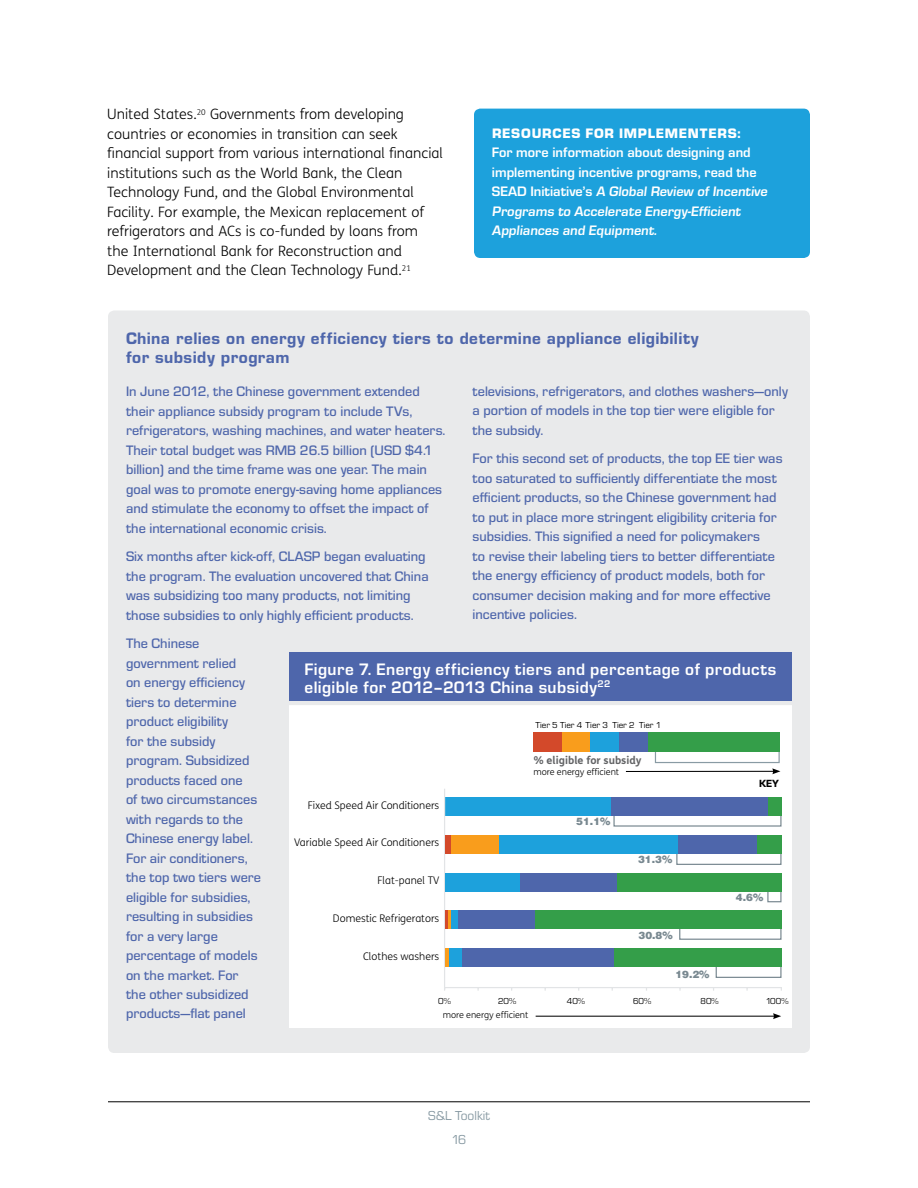
<style>
.page{position:relative;width:918px;height:1188px;background:#fff}
.page>*{position:absolute;margin:0;border:0;box-sizing:border-box;transform-origin:0 0}
.t1{font:700 17.25px/18px "Eurostile T";letter-spacing:.02em;color:#fff}
.t2{font:17.25px/19.5px "Eurostile T Heav";letter-spacing:.02em;color:#4e66ab}
.t3{font:500 14.25px/19.5px "Eurostile T";color:#4e66ab}
.t4{font:300 14.25px/19.5px "FS Me";color:#000}
.t5{font:700 14.25px/19.5px "Eurostile T";color:#fff}
.t6{font:14.25px "Eurostile T Blac";letter-spacing:.055em;color:#fff}
.t7{font:13.5px/23.7px "Eurostile T";letter-spacing:-.05em;color:#899ba4;text-align:center}
.t8{font:700 10.8px "FS Me";color:#636466}
.t9{font:10.8px "Eurostile T Heav";color:#000}
.t10{font:300 10.5px "FS Me";color:#000}
.t11{font:900 10.2px "Helvetica";color:#788890}
.t12{font:9px "Eurostile T";color:#000}
.t13{font:300 9px "FS Me";color:#000}
</style>
<div class="page">
<hr style="left:108px;top:1102px;width:702px;height:1px;background:#000">
<div style="left:108px;top:310px;width:702px;height:743px;background:#e9eaeb;border-radius:6px"></div>
<div style="left:289px;top:705px;width:503px;height:323px;background:#fff"></div>
<div style="left:289px;top:652px;width:503px;height:49px;background:#4e66ab"></div>
<div style="left:613px;top:807px;width:169px;height:20px;background:#fff;border:1px solid #788890"></div>
<div style="left:676px;top:845px;width:106px;height:20px;background:#fff;border:1px solid #788890"></div>
<div style="left:767px;top:882px;width:15px;height:20px;background:#fff;border:1px solid #788890"></div>
<div style="left:679px;top:920px;width:103px;height:20px;background:#fff;border:1px solid #788890"></div>
<div style="left:716px;top:958px;width:66px;height:20px;background:#fff;border:1px solid #788890"></div>
<div style="left:610px;top:797px;width:158px;height:19px;background:#4e66ab"></div>
<div style="left:445px;top:797px;width:166px;height:19px;background:#1da1dc"></div>
<div style="left:768px;top:797px;width:14px;height:19px;background:#349e49"></div>
<hr style="left:445px;top:987px;width:337px;height:1px;background:#e2e4e6">
<hr style="left:444px;top:789px;width:1px;height:201px;background:#e2e4e6">
<hr style="left:536px;top:1016px;width:242px;height:1px;background:#000">
<svg style="left:773px;top:1013px;width:8px;height:6px"></svg>
<div style="left:678px;top:835px;width:80px;height:19px;background:#4e66ab"></div>
<div style="left:499px;top:835px;width:179px;height:19px;background:#1da1dc"></div>
<div style="left:449px;top:835px;width:50px;height:19px;background:#f99d1c"></div>
<div style="left:445px;top:835px;width:6px;height:19px;background:#d3492a"></div>
<div style="left:757px;top:835px;width:25px;height:19px;background:#349e49"></div>
<div style="left:519px;top:873px;width:99px;height:18px;background:#4e66ab"></div>
<div style="left:445px;top:873px;width:75px;height:18px;background:#1da1dc"></div>
<div style="left:617px;top:873px;width:165px;height:18px;background:#349e49"></div>
<div style="left:458px;top:911px;width:77px;height:18px;background:#4e66ab"></div>
<div style="left:451px;top:911px;width:6px;height:18px;background:#1da1dc"></div>
<hr style="left:447px;top:911px;width:4px;height:18px;background:#f99d1c">
<hr style="left:445px;top:911px;width:3px;height:18px;background:#d3492a">
<div style="left:535px;top:911px;width:247px;height:18px;background:#349e49"></div>
<div style="left:462px;top:948px;width:152px;height:19px;background:#4e66ab"></div>
<div style="left:449px;top:948px;width:13px;height:19px;background:#1da1dc"></div>
<hr style="left:445px;top:948px;width:4px;height:19px;background:#f99d1c">
<div style="left:614px;top:948px;width:168px;height:19px;background:#349e49"></div>
<div style="left:655px;top:743px;width:125px;height:20px;background:#fff;border:1px solid #899ba4"></div>
<div style="left:619px;top:732px;width:29px;height:20px;background:#4e66ab"></div>
<div style="left:590px;top:732px;width:29px;height:20px;background:#1da1dc"></div>
<div style="left:561px;top:732px;width:29px;height:20px;background:#f99d1c"></div>
<div style="left:533px;top:733px;width:29px;height:19px;background:#d3492a"></div>
<div style="left:648px;top:732px;width:132px;height:20px;background:#349e49"></div>
<hr style="left:626px;top:771px;width:148px;height:1px;background:#000">
<svg style="left:772px;top:768px;width:8px;height:6px"></svg>
<div style="left:474px;top:109px;width:336px;height:149px;background:#1da1dc;border-radius:6px"></div>
<p class="t4" style="left:107px;top:104px;width:337px">United States.<sup>20</sup> Governments from developing countries or economies in transition can seek financial support from various international financial institutions such as the World Bank, the Clean Technology Fund, and the Global Environmental Facility. For example, the Mexican replacement of refrigerators and ACs is co-funded by loans from<br>the International Bank for Reconstruction and Development and the Clean Technology Fund.<sup>21</sup></p>
<p class="t6" style="left:492px;top:125px;width:250px">RESOURCES FOR IMPLEMENTERS:</p>
<p class="t5" style="left:492px;top:143px;width:279px">For more information about designing and implementing incentive programs, read the SEAD Initiative’s A Global Review of Incentive Programs to Accelerate Energy-Efficient Appliances and Equipment.</p>
<p class="t2" style="left:126px;top:328px;width:574px">China relies on energy efficiency tiers to determine appliance eligibility for subsidy program</p>
<p class="t3" style="left:126px;top:382px;width:321px">In June 2012, the Chinese government extended their appliance subsidy program to include TVs, refrigerators, washing machines, and water heaters.<br>Their total budget was RMB</p>
<p class="t3" style="left:473px;top:382px;width:317px">televisions, refrigerators, and clothes washers—only a portion of models in the top tier were eligible for the subsidy.</p>
<p class="t3" style="left:473px;top:449px;width:312px">For this second set of products, the top EE tier was too saturated to sufficiently differentiate the most efficient products, so the Chinese government had to put in place more stringent eligibility criteria for subsidies. This signified a need for policymakers<br>to revise their labeling tiers to better differentiate the energy efficiency of product models, both for consumer decision making and for more effective incentive policies.</p>
<p class="t3" style="left:126px;top:440px;width:318px;text-indent:279px">$4.1 billion) and the time frame was one year. The main goal was to promote energy-saving home appliances and stimulate the economy to offset the impact of the international economic crisis.</p>
<p class="t3" style="left:126px;top:547px;width:304px">Six months after kick-off, CLASP began evaluating the program. The evaluation uncovered that China was subsidizing too many products, not limiting those subsidies to only highly efficient products.</p>
<p class="t3" style="left:126px;top:634px;width:137px">The Chinese government relied<br>on energy efficiency tiers to determine product eligibility<br>for the subsidy program. Subsidized products faced one<br>of two circumstances with regards to the<br>Chinese energy label.<br>For air conditioners, the top two tiers were eligible for subsidies, resulting in subsidies for a very large percentage of models on the market. For the other subsidized products—flat panel</p>
<p class="t3" style="left:300px;top:440px;width:85px">26.5 billion (USD</p>
<p class="t1" style="left:305px;top:660px;width:473px">Figure 7. Energy efficiency tiers and percentage of products eligible for 2012–2013 China subsidy<sup>22</sup></p>
<p class="t12" style="left:536px;top:720px;width:127px">Tier 5 Tier 4 Tier 3 Tier 2 Tier 1</p>
<p class="t8" style="left:533px;top:752px;width:110px">% eligible for subsidy</p>
<p class="t13" style="left:533px;top:766px;width:87px">more energy efficient</p>
<p class="t9" style="left:759px;top:777px;width:22px">KEY</p>
<p class="t10" style="left:308px;top:798px;width:133px">Fixed Speed Air Conditioners</p>
<p class="t10" style="left:294px;top:836px;width:147px">Variable Speed Air Conditioners</p>
<p class="t10" style="left:378px;top:873px;width:63px">Flat-panel TV</p>
<p class="t10" style="left:333px;top:911px;width:108px">Domestic Refrigerators</p>
<p class="t10" style="left:363px;top:949px;width:78px">Clothes washers</p>
<p class="t11" style="left:576px;top:815px;width:36px">51.1%</p>
<p class="t11" style="left:638px;top:853px;width:36px">31.3%</p>
<p class="t11" style="left:736px;top:891px;width:29px">4.6%</p>
<p class="t11" style="left:639px;top:929px;width:36px">30.8%</p>
<p class="t11" style="left:675px;top:967px;width:36px">19.2%</p>
<p class="t12" style="left:438px;top:996px;width:14px">0%</p>
<p class="t12" style="left:498px;top:996px;width:20px">20%</p>
<p class="t12" style="left:567px;top:996px;width:20px">40%</p>
<p class="t12" style="left:633px;top:996px;width:20px">60%</p>
<p class="t12" style="left:701px;top:996px;width:20px">80%</p>
<p class="t12" style="left:766px;top:996px;width:24px">100%</p>
<p class="t13" style="left:443px;top:1009px;width:87px">more energy efficient</p>
<p class="t7" style="left:428px;top:1104px;width:63px">S&amp;L Toolkit<br>16</p>
</div>
